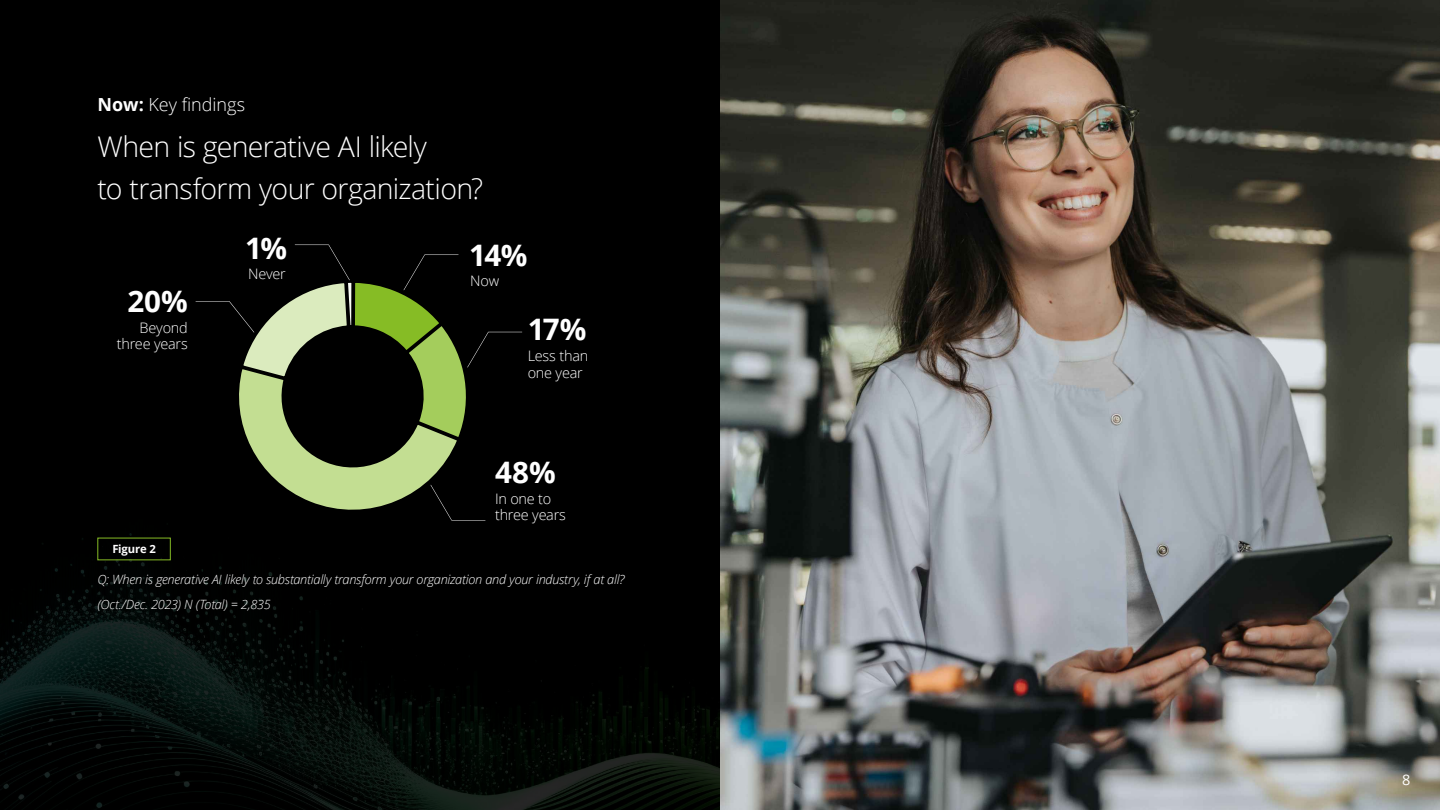
<style>
.page{position:relative;width:1440px;height:810px;background:#000}
.page>*{position:absolute;margin:0;border:0;box-sizing:border-box;transform-origin:0 0}
.t1{font:700 29.62px "Open Sans";letter-spacing:-.025em;color:#fff}
.t2{font:300 28.5px/42px "Open Sans";letter-spacing:-.025em;color:#fff}
.t3{font:300 18px "Open Sans";color:#fff}
.t4{font:300 14.48px/17px "Open Sans";letter-spacing:-.015em;color:#fff}
.t5{font:14.48px "Open Sans";color:#fff}
.t6{font:italic 300 12.75px/25px "Open Sans";letter-spacing:-.02em;color:#fff}
.t7{font:700 11.25px "Open Sans";letter-spacing:-.015em;color:#fff}
.s1{font-weight:700}
</style>
<div class="page">
<img style="left:0;top:533px;width:720px;height:277px">
<img style="left:720px;top:0;width:720px;height:810px">
<svg style="left:196px;top:245px;width:326px;height:276px"></svg>
<h3 class="t3" style="left:98px;top:92px;width:149px"><span class="s1">Now:</span> Key findings</h3>
<h2 class="t2" style="left:98px;top:124px;width:387px">When is generative AI likely<br>to transform your organization?</h2>
<h1 class="t1" style="left:127px;top:280px;width:62px">20%</h1>
<p class="t4" style="left:117px;top:318px;width:73px;text-align:right">Beyond three years</p>
<h1 class="t1" style="left:245px;top:227px;width:43px">1%</h1>
<p class="t4" style="left:248px;top:265px;width:39px">Never</p>
<p class="t7" style="left:112px;top:541px;width:45px">Figure 2</p>
<h1 class="t1" style="left:469px;top:234px;width:60px">14%</h1>
<p class="t4" style="left:470px;top:272px;width:30px">Now</p>
<h1 class="t1" style="left:528px;top:309px;width:60px">17%</h1>
<p class="t4" style="left:528px;top:347px;width:62px">Less than one year</p>
<h1 class="t1" style="left:495px;top:452px;width:62px">48%</h1>
<p class="t4" style="left:495px;top:489px;width:73px">In one to three years</p>
<p class="t6" style="left:98px;top:567px;width:529px">Q: When is generative AI likely to substantially transform your organization and your industry, if at all? (Oct./Dec. 2023) N (Total) = 2,835</p>
<p class="t5" style="left:1402px;top:769px;width:10px">8</p>
</div>
